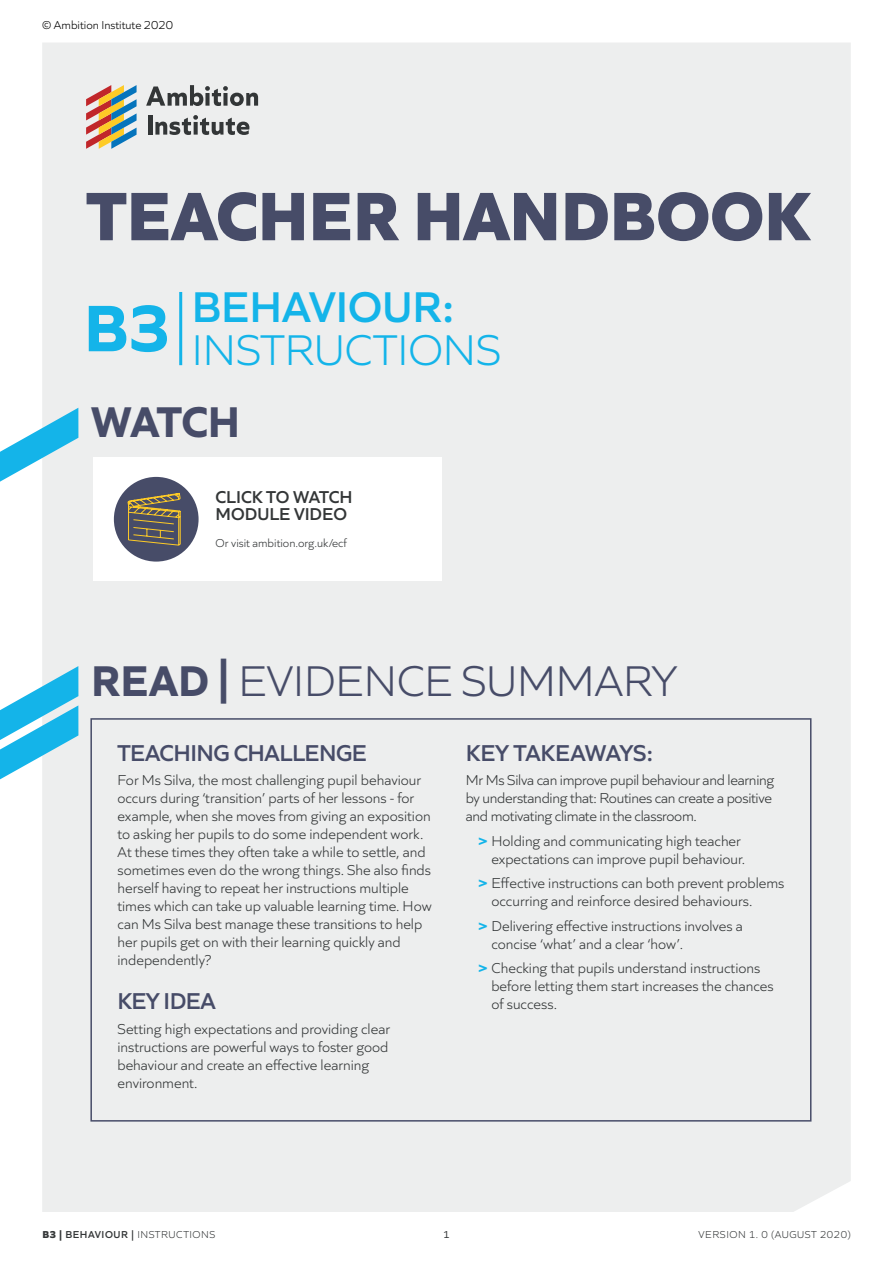
<style>
.page{position:relative;width:893px;height:1263px;background:#fff}
.page>*{position:absolute;margin:0;border:0;box-sizing:border-box;transform-origin:0 0}
.Main_heading{font:800 71.7px "Quiet Sans";color:#474c68}
.Section_heading{font:700 68.7px "Quiet Sans";color:#14b4e9}
.Section_heading-2{font:300 45px/43.5px "Quiet Sans";color:#14b4e9}
.Section_heading-3{font:300 45px "Quiet Sans";color:#474c68}
.Section_heading-4{font:700 45px "Quiet Sans";letter-spacing:-.02em;color:#474c68}
.Copy{font:600 24px "Quiet Sans";letter-spacing:-.02em;color:#474c68}
.Copy-2{font:600 24px "Quiet Sans";color:#474c68}
.t1{font:600 18px/16.5px "Quiet Sans";color:#333637}
.Cyan_bullets{font:300 15px/18px "Quiet Sans";color:#333637}
.Cyan_bullets-2{font:300 15px/18px "Quiet Sans";letter-spacing:-.02em;color:#333637}
.Copy-3{font:300 12px "Quiet Sans";color:#333637}
.t2{font:300 12px "Quiet Sans";color:#000}
.t3{font:300 10.5px "Quiet Sans";letter-spacing:.05em;color:#333637}
.t4{font:10.5px "Quiet Sans";color:#333637}
.s1{font-weight:600}
.s2{font-weight:700}
.s3{font-weight:700;color:#14b4e9}
.s4{font-weight:800}
</style>
<div class="page">
<div style="left:42px;top:43px;width:809px;height:1169px;background:#edeeee"></div>
<svg style="left:0;top:408px;width:78px;height:74px"></svg>
<svg style="left:0;top:666px;width:78px;height:113px"></svg>
<svg style="left:86px;top:85px;width:51px;height:64px;background:#b4a18e"></svg>
<svg style="left:146px;top:85px;width:112px;height:21px;background:#9fa1a1"></svg>
<hr style="left:148px;top:116px;width:4px;height:19px;background:#333637">
<svg style="left:155px;top:115px;width:94px;height:20px;background:#9ea0a0"></svg>
<hr style="left:179px;top:292px;width:3px;height:73px;background:#14b4e9">
<div style="left:90px;top:718px;width:721px;height:403px;border:2px solid #474c68"></div>
<div style="left:93px;top:457px;width:349px;height:124px;background:#fff"></div>
<div style="left:114px;top:477px;width:85px;height:85px;background:#474c68;border-radius:50%"></div>
<svg style="left:128px;top:493px;width:53px;height:52px"></svg>
<p class="t2" style="left:42px;top:16px;width:133px">© Ambition Institute 2020</p>
<p class="Main_heading" style="left:86px;top:159px;width:725px">TEACHER HANDBOOK</p>
<p class="Section_heading" style="left:84px;top:275px;width:88px">B3</p>
<p class="Section_heading-2" style="left:192px;top:282px;width:311px"><span class="s1">BEHAVIOUR:<br></span>INSTRUCTIONS</p>
<p class="Section_heading-4" style="left:91px;top:387px;width:151px">WATCH</p>
<p class="t1" style="left:216px;top:488px;width:138px">CLICK TO WATCH<br>MODULE VIDEO</p>
<p class="Copy-3" style="left:216px;top:534px;width:133px">Or visit ambition.org.uk/ecf</p>
<p class="Section_heading-3" style="left:91px;top:649px;width:587px"><span class="s2">READ |</span> EVIDENCE SUMMARY</p>
<p class="Copy" style="left:117px;top:735px;width:251px">TEACHING CHALLENGE</p>
<p class="Cyan_bullets" style="left:117px;top:770px;width:316px">For Ms Silva, the most challenging pupil behaviour occurs during ‘transition’ parts of her lessons - for example, when she moves from giving an exposition to asking her pupils to do some independent work.<br>At these times they often take a while to settle, and sometimes even do the wrong things. She also finds herself having to repeat her instructions multiple times which can take up valuable learning time. How can Ms Silva best manage these transitions to help her pupils get on with their learning quickly and independently?</p>
<p class="Copy" style="left:117px;top:983px;width:100px">KEY IDEA</p>
<p class="Cyan_bullets" style="left:117px;top:1019px;width:274px">Setting high expectations and providing clear instructions are powerful ways to foster good behaviour and create an effective learning environment.</p>
<p class="Copy-2" style="left:466px;top:735px;width:189px">KEY TAKEAWAYS:</p>
<p class="Cyan_bullets-2" style="left:466px;top:770px;width:310px">Mr Ms Silva can improve pupil behaviour and learning by understanding that: Routines can create a positive and motivating climate in the classroom.</p>
<p class="Cyan_bullets" style="left:479px;top:831px;width:268px;text-align:right"><span class="s3">&gt;</span> Holding and communicating high teacher expectations can improve pupil behaviour.</p>
<p class="Cyan_bullets" style="left:491px;top:873px;width:295px;text-indent:-13px"><span class="s3">&gt;</span> Effective instructions can both prevent problems occurring and reinforce desired behaviours.</p>
<p class="Cyan_bullets" style="left:491px;top:916px;width:253px;text-indent:-13px"><span class="s3">&gt;</span> Delivering effective instructions involves a concise ‘what’ and a clear ‘how’.</p>
<p class="Cyan_bullets" style="left:491px;top:958px;width:284px;text-indent:-13px"><span class="s3">&gt;</span> Checking that pupils understand instructions before letting them start increases the chances of success.</p>
<p class="t3" style="left:43px;top:1227px;width:174px"><span class="s4">B3 |</span> <span class="s1">BEHAVIOUR |</span> INSTRUCTIONS</p>
<p class="t4" style="left:443px;top:1226px;width:8px">1</p>
<p class="t3" style="left:698px;top:1227px;width:154px">VERSION 1. 0 (AUGUST 2020)</p>
</div>
